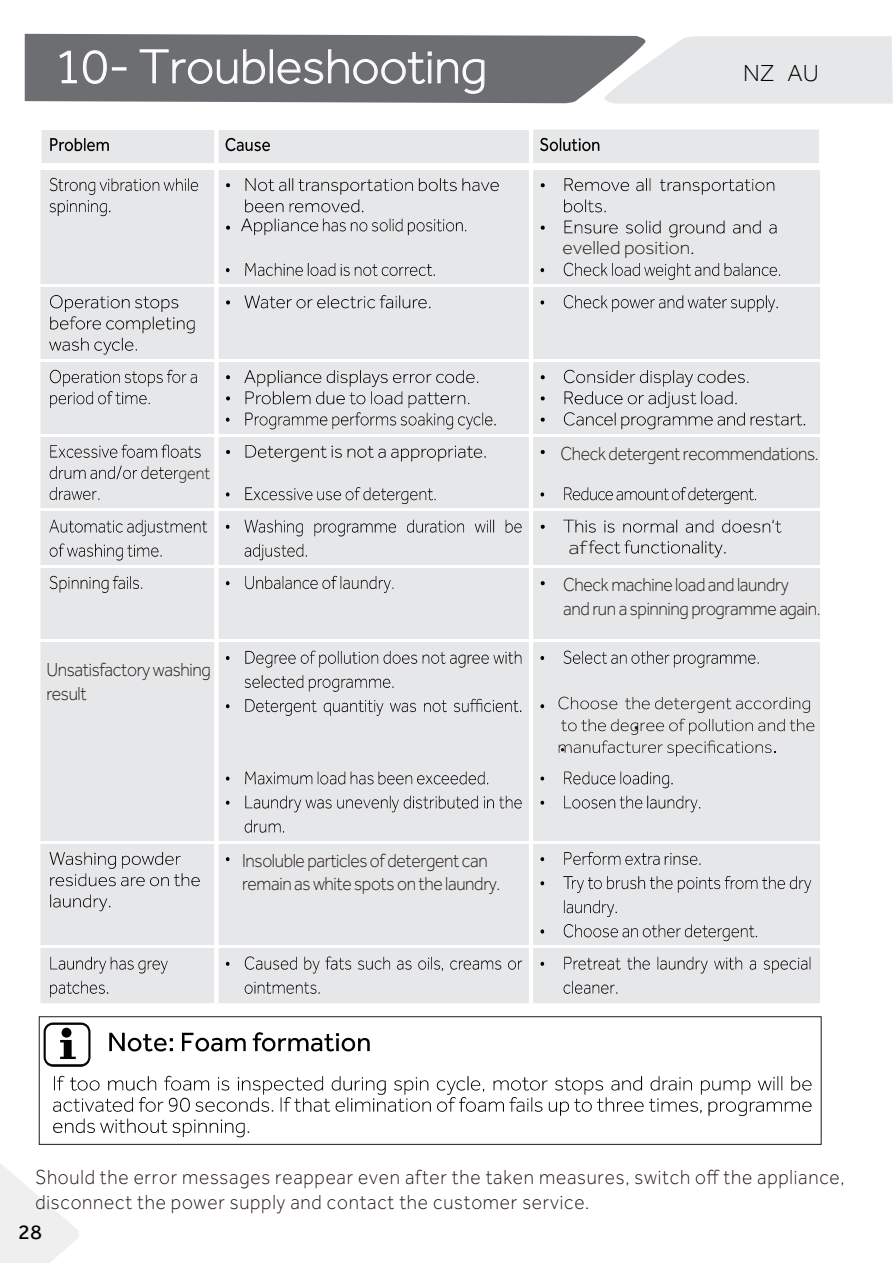
<style>
.page{position:relative;width:893px;height:1263px;background:#fff}
.page>*{position:absolute;margin:0;border:0;box-sizing:border-box;transform-origin:0 0}
.t1{font:300 49.5px "Effra";color:#fff}
.t2{font:300 24px "Effra";color:#000}
.t3{font:300 21px/25.2px "Effra";letter-spacing:.04em;color:#231815;scale:.91 1}
.t4{font:21px "Effra";color:#030000;scale:1.05 1}
.t5{font:300 19.5px/23.4px "Effra";letter-spacing:-.02em;color:#231815;scale:.9 1}
.t6{font:300 19.5px "Effra";color:#231815}
.t7{font:300 19.5px "Effra";letter-spacing:-.02em;color:#231815;scale:1.16 1}
.t8{font:300 18px "Effra";color:#231815;scale:.9 1}
.s1{font-family:"Adobe Song Std"}
</style>
<div class="page">
<div style="left:614px;top:36px;width:279px;height:68px;background:#e6e7e8"></div>
<svg style="left:25px;top:34px;width:623px;height:69px;background:#7e7f82"></svg>
<div style="left:40px;top:129px;width:780px;height:874px;background:#e6e7e8"></div>
<div style="left:214px;top:169px;width:5px;height:115px;background:#fff"></div>
<hr style="left:529px;top:169px;width:4px;height:115px;background:#fff">
<div style="left:214px;top:286px;width:5px;height:73px;background:#fff"></div>
<hr style="left:529px;top:286px;width:4px;height:73px;background:#fff">
<div style="left:214px;top:361px;width:5px;height:73px;background:#fff"></div>
<hr style="left:529px;top:361px;width:4px;height:73px;background:#fff">
<div style="left:214px;top:436px;width:5px;height:73px;background:#fff"></div>
<hr style="left:529px;top:436px;width:4px;height:73px;background:#fff">
<div style="left:214px;top:511px;width:5px;height:54px;background:#fff"></div>
<hr style="left:529px;top:511px;width:4px;height:54px;background:#fff">
<div style="left:214px;top:567px;width:5px;height:73px;background:#fff"></div>
<hr style="left:529px;top:567px;width:4px;height:73px;background:#fff">
<div style="left:214px;top:642px;width:5px;height:199px;background:#fff"></div>
<hr style="left:529px;top:642px;width:4px;height:199px;background:#fff">
<div style="left:214px;top:843px;width:5px;height:103px;background:#fff"></div>
<hr style="left:529px;top:843px;width:4px;height:103px;background:#fff">
<div style="left:214px;top:948px;width:5px;height:55px;background:#fff"></div>
<hr style="left:529px;top:948px;width:4px;height:55px;background:#fff">
<hr style="left:39px;top:129px;width:3px;height:34px;background:#fff">
<hr style="left:819px;top:129px;width:2px;height:34px;background:#fff">
<div style="left:214px;top:129px;width:5px;height:34px;background:#fff"></div>
<hr style="left:529px;top:129px;width:4px;height:34px;background:#fff">
<div style="left:39px;top:163px;width:492px;height:6px;background:#fff"></div>
<div style="left:531px;top:163px;width:290px;height:6px;background:#fff"></div>
<hr style="left:40px;top:284px;width:491px;height:3px;background:#fff">
<hr style="left:531px;top:284px;width:289px;height:3px;background:#fff">
<hr style="left:40px;top:359px;width:491px;height:2px;background:#fff">
<hr style="left:531px;top:359px;width:289px;height:2px;background:#fff">
<hr style="left:40px;top:434px;width:491px;height:2px;background:#fff">
<hr style="left:531px;top:434px;width:289px;height:2px;background:#fff">
<hr style="left:40px;top:508px;width:491px;height:3px;background:#fff">
<hr style="left:531px;top:508px;width:289px;height:3px;background:#fff">
<hr style="left:40px;top:565px;width:491px;height:2px;background:#fff">
<hr style="left:531px;top:565px;width:289px;height:2px;background:#fff">
<hr style="left:40px;top:640px;width:491px;height:2px;background:#fff">
<hr style="left:531px;top:640px;width:289px;height:2px;background:#fff">
<hr style="left:40px;top:841px;width:491px;height:2px;background:#fff">
<hr style="left:531px;top:841px;width:289px;height:2px;background:#fff">
<hr style="left:40px;top:946px;width:491px;height:2px;background:#fff">
<hr style="left:531px;top:946px;width:289px;height:2px;background:#fff">
<svg style="left:50px;top:138px;width:59px;height:13px"></svg>
<svg style="left:226px;top:138px;width:44px;height:13px"></svg>
<svg style="left:540px;top:138px;width:59px;height:13px"></svg>
<svg style="left:50px;top:178px;width:148px;height:38px;background:#d3d3d4"></svg>
<svg style="left:226px;top:183px;width:4px;height:4px"></svg>
<svg style="left:245px;top:178px;width:254px;height:34px;background:#d1d2d3"></svg>
<svg style="left:226px;top:226px;width:4px;height:4px"></svg>
<svg style="left:226px;top:268px;width:3px;height:4px"></svg>
<svg style="left:245px;top:263px;width:190px;height:13px;background:#c1c1c2"></svg>
<svg style="left:541px;top:183px;width:4px;height:4px"></svg>
<svg style="left:564px;top:178px;width:210px;height:34px;background:#d4d5d6"></svg>
<svg style="left:541px;top:226px;width:4px;height:4px"></svg>
<svg style="left:564px;top:220px;width:213px;height:17px;background:#cacacb"></svg>
<svg style="left:541px;top:268px;width:3px;height:4px"></svg>
<svg style="left:564px;top:263px;width:216px;height:17px;background:#c8c8c9"></svg>
<svg style="left:49px;top:295px;width:146px;height:60px;background:#cfcfd0"></svg>
<svg style="left:226px;top:300px;width:4px;height:5px"></svg>
<svg style="left:244px;top:295px;width:186px;height:13px;background:#c0c1c1"></svg>
<svg style="left:541px;top:300px;width:3px;height:5px"></svg>
<svg style="left:564px;top:295px;width:214px;height:17px;background:#c8c8c9"></svg>
<svg style="left:50px;top:370px;width:147px;height:38px;background:#d0d0d1"></svg>
<svg style="left:226px;top:375px;width:4px;height:4px"></svg>
<svg style="left:226px;top:396px;width:4px;height:4px"></svg>
<svg style="left:226px;top:418px;width:3px;height:4px"></svg>
<svg style="left:244px;top:370px;width:252px;height:59px;background:#cfd0d0"></svg>
<svg style="left:541px;top:375px;width:4px;height:4px"></svg>
<svg style="left:541px;top:396px;width:4px;height:4px"></svg>
<svg style="left:541px;top:418px;width:4px;height:4px"></svg>
<svg style="left:564px;top:370px;width:241px;height:59px;background:#d1d2d2"></svg>
<svg style="left:50px;top:445px;width:151px;height:13px;background:#bfbfc0"></svg>
<svg style="left:50px;top:466px;width:128px;height:13px;background:#c0c1c2"></svg>
<svg style="left:50px;top:487px;width:49px;height:13px"></svg>
<svg style="left:226px;top:450px;width:4px;height:4px"></svg>
<svg style="left:246px;top:445px;width:240px;height:17px;background:#c7c8c9"></svg>
<svg style="left:226px;top:492px;width:3px;height:4px"></svg>
<svg style="left:245px;top:487px;width:191px;height:17px;background:#c8c9ca"></svg>
<svg style="left:541px;top:450px;width:4px;height:4px"></svg>
<svg style="left:541px;top:492px;width:3px;height:4px"></svg>
<svg style="left:564px;top:487px;width:192px;height:17px;background:#c6c6c7"></svg>
<svg style="left:49px;top:520px;width:158px;height:16px;background:#c6c7c7"></svg>
<svg style="left:50px;top:543px;width:112px;height:18px;background:#cacacb"></svg>
<svg style="left:226px;top:525px;width:3px;height:4px"></svg>
<svg style="left:244px;top:520px;width:278px;height:16px;background:#c9c9ca"></svg>
<svg style="left:245px;top:544px;width:62px;height:16px"></svg>
<svg style="left:541px;top:525px;width:4px;height:4px"></svg>
<svg style="left:563px;top:520px;width:219px;height:13px;background:#c4c5c6"></svg>
<svg style="left:589px;top:540px;width:137px;height:17px;background:#c8c9c9"></svg>
<svg style="left:50px;top:576px;width:92px;height:17px;background:#c6c7c7"></svg>
<svg style="left:226px;top:581px;width:3px;height:4px"></svg>
<svg style="left:245px;top:576px;width:148px;height:17px;background:#c8c9ca"></svg>
<svg style="left:541px;top:581px;width:4px;height:4px"></svg>
<svg style="left:226px;top:656px;width:3px;height:4px"></svg>
<svg style="left:245px;top:651px;width:276px;height:17px;background:#c8c8c9"></svg>
<svg style="left:245px;top:675px;width:148px;height:17px;background:#c7c7c8"></svg>
<svg style="left:226px;top:704px;width:3px;height:4px"></svg>
<svg style="left:245px;top:699px;width:276px;height:17px;background:#c9cacb"></svg>
<svg style="left:245px;top:771px;width:243px;height:13px;background:#c1c1c2"></svg>
<svg style="left:226px;top:801px;width:3px;height:4px"></svg>
<svg style="left:245px;top:796px;width:277px;height:16px;background:#c8c8c9"></svg>
<svg style="left:245px;top:820px;width:39px;height:13px"></svg>
<svg style="left:541px;top:656px;width:3px;height:4px"></svg>
<svg style="left:564px;top:651px;width:195px;height:17px;background:#c8c9ca"></svg>
<svg style="left:541px;top:704px;width:3px;height:4px"></svg>
<svg style="left:564px;top:771px;width:109px;height:17px;background:#c6c6c7"></svg>
<svg style="left:541px;top:801px;width:3px;height:4px"></svg>
<svg style="left:564px;top:796px;width:136px;height:16px;background:#c8c8c9"></svg>
<svg style="left:50px;top:852px;width:150px;height:34px;background:#cacacb"></svg>
<svg style="left:50px;top:894px;width:60px;height:17px"></svg>
<svg style="left:226px;top:857px;width:3px;height:4px"></svg>
<svg style="left:541px;top:857px;width:3px;height:4px"></svg>
<svg style="left:564px;top:852px;width:137px;height:13px;background:#c1c1c2"></svg>
<svg style="left:541px;top:881px;width:3px;height:4px"></svg>
<svg style="left:563px;top:876px;width:248px;height:17px;background:#cacbcc"></svg>
<svg style="left:564px;top:900px;width:53px;height:17px"></svg>
<svg style="left:541px;top:929px;width:3px;height:4px"></svg>
<svg style="left:564px;top:924px;width:193px;height:17px;background:#c9c9ca"></svg>
<svg style="left:50px;top:957px;width:118px;height:16px;background:#c7c7c8"></svg>
<svg style="left:50px;top:981px;width:58px;height:16px"></svg>
<svg style="left:226px;top:962px;width:3px;height:4px"></svg>
<svg style="left:245px;top:956px;width:277px;height:17px;background:#cccccd"></svg>
<svg style="left:245px;top:982px;width:75px;height:12px"></svg>
<svg style="left:541px;top:962px;width:3px;height:4px"></svg>
<svg style="left:564px;top:957px;width:246px;height:16px;background:#c8c9c9"></svg>
<svg style="left:564px;top:981px;width:53px;height:13px"></svg>
<svg style="left:109px;top:1032px;width:261px;height:19px"></svg>
<svg style="left:0;top:1076px;width:812px;height:187px"></svg>
<svg style="left:44px;top:1023px;width:46px;height:43px"></svg>
<div style="left:62px;top:1028px;width:9px;height:10px;background:#030000;border-radius:50%"></div>
<svg style="left:241px;top:219px;width:225px;height:16px;background:#c6c7c8"></svg>
<svg style="left:558px;top:697px;width:252px;height:16px;background:#cccbcc"></svg>
<svg style="left:559px;top:719px;width:255px;height:37px;background:#d1d1d1"></svg>
<h1 class="t1" style="left:54px;top:38px;width:434px">10- Troubleshooting</h1>
<p class="t2" style="left:743px;top:60px;width:77px">NZ AU</p>
<p class="t6" style="left:563px;top:237px;width:134px">evelled position<span class="s1">.</span></p>
<p class="t8" style="left:178px;top:463px;width:37px">gent</p>
<p class="t5" style="left:46px;top:658px;width:184px">Unsatisfactory washing result</p>
<p class="t5" style="left:242px;top:848px;width:289px">Insoluble particles of detergent can remain as white spots on the laundry.</p>
<p class="t5" style="left:560px;top:442px;width:289px">Check detergent recommendations.</p>
<p class="t7" style="left:568px;top:536px;width:17px">af</p>
<p class="t5" style="left:563px;top:573px;width:288px">Check machine load and laundry<br>and run a spinning programme again.</p>
<p class="t3" style="left:35px;top:1164px;width:891px">Should the error messages reappear even after the taken measures, switch off the appliance, disconnect the power supply and contact the customer service.</p>
<p class="t4" style="left:18px;top:1219px;width:24px">28</p>
</div>
